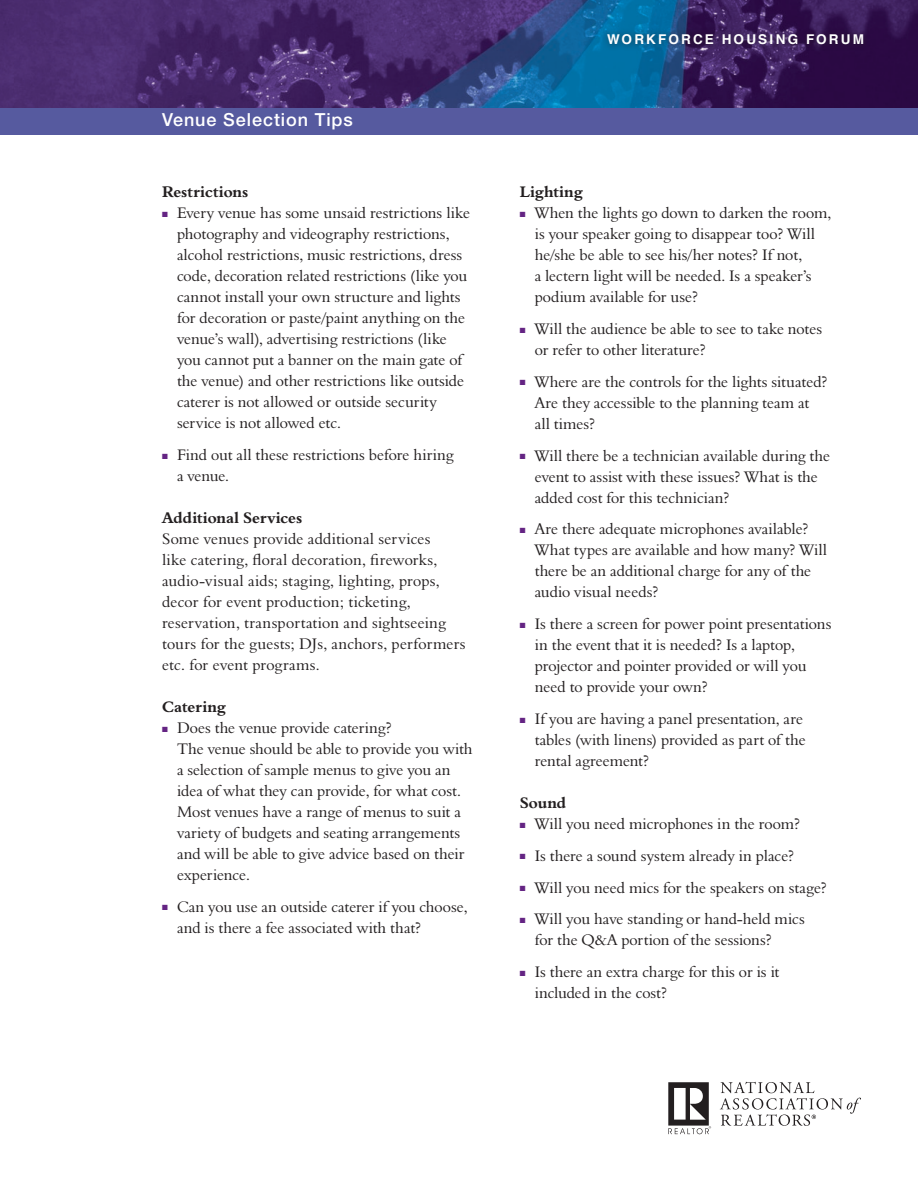
<style>
.page{position:relative;width:918px;height:1188px;background:#fff}
.page>*{position:absolute;margin:0;border:0;box-sizing:border-box;transform-origin:0 0}
.Bulleted_Text_Small{font:500 18px "Helvetica Neue";letter-spacing:.05em;color:#fff}
.Bulleted_Text_Small-2{font:15.75px/21px "Aldine 401 BT Roman A";color:#231f20}
.Body_Copy-Small-No_I{font:15.75px/21px "Aldine 401 BT Roman A";letter-spacing:.01em;color:#231f20}
.Body_Copy-Small-No_I-2{font:15.75px "Aldine 401 BT Bold A";letter-spacing:-.005em;color:#231f20}
.t1{font:700 13.5px "Helvetica";letter-spacing:.165em;color:#fff}
.s1{color:#642483}
</style>
<div class="page">
<img style="left:0;top:0;width:918px;height:108px">
<div style="left:598px;top:26px;width:271px;height:24px;background:#231f20;opacity:.25"></div>
<div style="left:0;top:108px;width:918px;height:26px;background:#565a9f"></div>
<svg style="left:668px;top:1082px;width:43px;height:52px"></svg>
<svg style="left:720px;top:1082px;width:141px;height:44px"></svg>
<p class="Bulleted_Text_Small" style="left:162px;top:109px;width:192px">Venue Selection Tips</p>
<p class="Body_Copy-Small-No_I-2" style="left:162px;top:182px;width:88px">Restrictions</p>
<p class="Bulleted_Text_Small-2" style="left:177px;top:202px;width:295px;text-indent:-15px"><span class="s1">■</span> Every venue has some unsaid restrictions like photography and videography restrictions, alcohol restrictions, music restrictions, dress code, decoration related restrictions (like you cannot install your own structure and lights for decoration or paste/paint anything on the venue’s wall), advertising restrictions (like you cannot put a banner on the main gate of the venue) and other restrictions like outside caterer is not allowed or outside security service is not allowed etc.</p>
<p class="Bulleted_Text_Small-2" style="left:177px;top:444px;width:278px;text-indent:-15px"><span class="s1">■</span> Find out all these restrictions before hiring a venue.</p>
<p class="Body_Copy-Small-No_I-2" style="left:162px;top:508px;width:142px">Additional Services</p>
<p class="Body_Copy-Small-No_I" style="left:162px;top:528px;width:305px">Some venues provide additional services<br>like catering, floral decoration, fireworks, audio-visual aids; staging, lighting, props, decor for event production; ticketing, reservation, transportation and sightseeing tours for the guests; DJs, anchors, performers etc. for event programs.</p>
<p class="Body_Copy-Small-No_I-2" style="left:162px;top:697px;width:65px">Catering</p>
<p class="Bulleted_Text_Small-2" style="left:177px;top:717px;width:297px;text-indent:-15px"><span class="s1">■</span> Does the venue provide catering?<br>The venue should be able to provide you with a selection of sample menus to give you an idea of what they can provide, for what cost.<br>Most venues have a range of menus to suit a variety of budgets and seating arrangements and will be able to give advice based on their experience.</p>
<p class="Bulleted_Text_Small-2" style="left:177px;top:896px;width:292px;text-indent:-15px"><span class="s1">■</span> Can you use an outside caterer if you choose, and is there a fee associated with that?</p>
<p class="t1" style="left:607px;top:28px;width:258px">WORKFORCE HOUSING FORUM</p>
<p class="Body_Copy-Small-No_I-2" style="left:520px;top:182px;width:64px">Lighting</p>
<p class="Bulleted_Text_Small-2" style="left:535px;top:202px;width:298px;text-indent:-15px"><span class="s1">■</span> When the lights go down to darken the room, is your speaker going to disappear too? Will he/she be able to see his/her notes? If not,<br>a lectern light will be needed. Is a speaker’s podium available for use?</p>
<p class="Bulleted_Text_Small-2" style="left:535px;top:318px;width:289px;text-indent:-15px"><span class="s1">■</span> Will the audience be able to see to take notes or refer to other literature?</p>
<p class="Bulleted_Text_Small-2" style="left:535px;top:371px;width:294px;text-indent:-15px"><span class="s1">■</span> Where are the controls for the lights situated?<br>Are they accessible to the planning team at all times?</p>
<p class="Bulleted_Text_Small-2" style="left:535px;top:445px;width:297px;text-indent:-15px"><span class="s1">■</span> Will there be a technician available during the event to assist with these issues? What is the added cost for this technician?</p>
<p class="Bulleted_Text_Small-2" style="left:535px;top:518px;width:294px;text-indent:-15px"><span class="s1">■</span> Are there adequate microphones available?<br>What types are available and how many? Will there be an additional charge for any of the audio visual needs?</p>
<p class="Bulleted_Text_Small-2" style="left:535px;top:613px;width:298px;text-indent:-15px"><span class="s1">■</span> Is there a screen for power point presentations in the event that it is needed? Is a laptop, projector and pointer provided or will you need to provide your own?</p>
<p class="Bulleted_Text_Small-2" style="left:535px;top:708px;width:272px;text-indent:-15px"><span class="s1">■</span> If you are having a panel presentation, are tables (with linens) provided as part of the rental agreement?</p>
<p class="Body_Copy-Small-No_I-2" style="left:520px;top:793px;width:48px">Sound</p>
<p class="Bulleted_Text_Small-2" style="left:520px;top:813px;width:282px"><span class="s1">■</span> Will you need microphones in the room?</p>
<p class="Bulleted_Text_Small-2" style="left:520px;top:845px;width:276px"><span class="s1">■</span> Is there a sound system already in place?</p>
<p class="Bulleted_Text_Small-2" style="left:520px;top:877px;width:309px"><span class="s1">■</span> Will you need mics for the speakers on stage?</p>
<p class="Bulleted_Text_Small-2" style="left:535px;top:908px;width:272px;text-indent:-15px"><span class="s1">■</span> Will you have standing or hand-held mics for the Q&amp;A portion of the sessions?</p>
<p class="Bulleted_Text_Small-2" style="left:535px;top:961px;width:246px;text-indent:-15px"><span class="s1">■</span> Is there an extra charge for this or is it included in the cost?</p>
</div>
